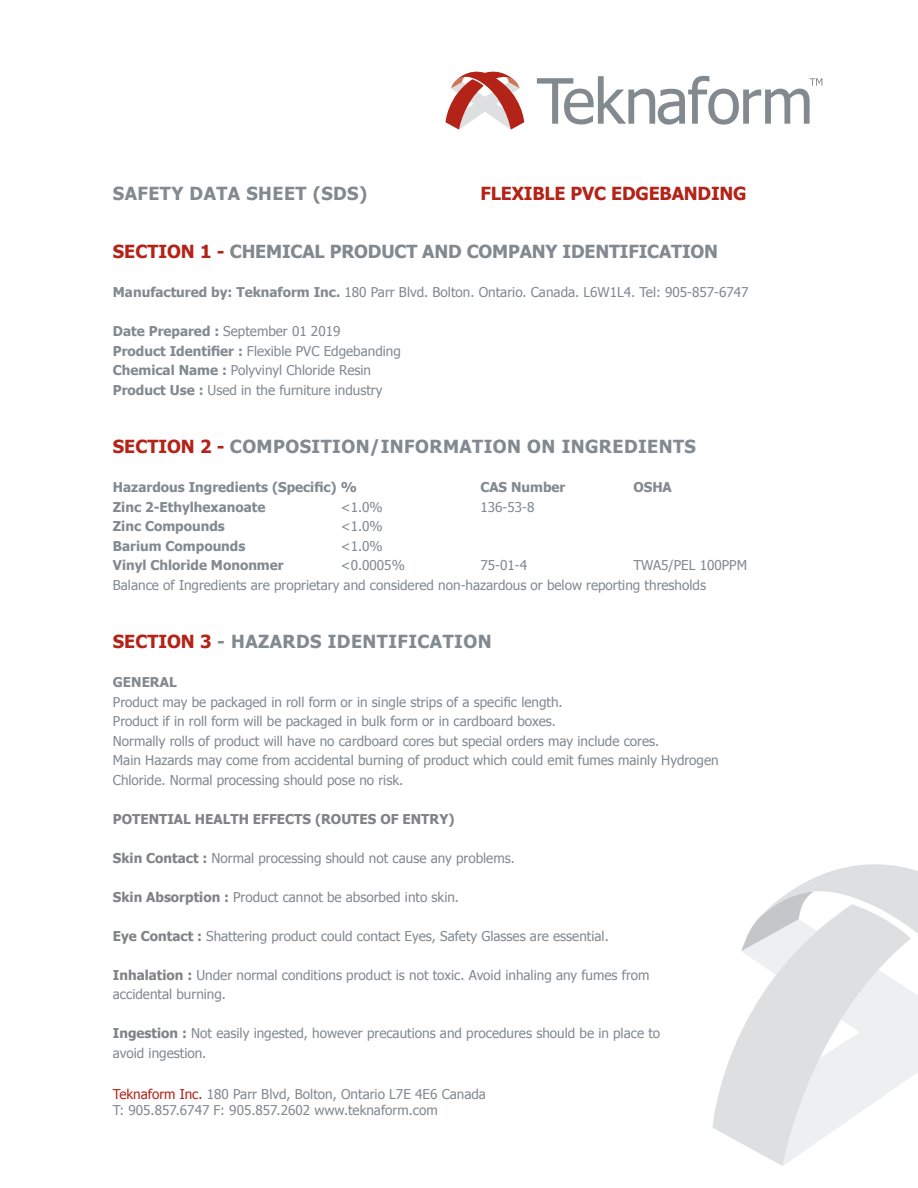
<style>
.page{position:relative;width:918px;height:1188px;background:#fff}
.page>*{position:absolute;margin:0;border:0;box-sizing:border-box;transform-origin:0 0}
.t1{font:700 18px "Tahoma";letter-spacing:.025em;color:#82898f}
.t2{font:700 18px "Tahoma";letter-spacing:-.01em;color:#82898f}
.t3{font:700 18px "Tahoma";letter-spacing:-.01em;color:#b32317}
.t4{font:13.5px/19.5px "Tahoma";color:#82898f}
.t5{font:700 13.5px "Tahoma";color:#82898f}
.t6{font:700 13.5px "Tahoma";color:#808285}
.s1{color:#b32317}
.s2{font-weight:700}
.s3{font-weight:700;color:#808285}
</style>
<div class="page">
<svg style="left:537px;top:76px;width:285px;height:49px"></svg>
<svg style="left:445px;top:71px;width:79px;height:59px"></svg>
<svg style="left:713px;top:1033px;width:28px;height:110px;fill:#dddfe1"></svg>
<svg style="left:741px;top:920px;width:16px;height:232px"></svg>
<svg style="left:757px;top:864px;width:161px;height:302px"></svg>
<h1 class="t1" style="left:113px;top:181px;width:256px">SAFETY DATA SHEET (SDS)</h1>
<h1 class="t3" style="left:480px;top:181px;width:268px">FLEXIBLE PVC EDGEBANDING</h1>
<h1 class="t2" style="left:113px;top:239px;width:607px"><span class="s1">SECTION 1 -</span> CHEMICAL PRODUCT AND COMPANY IDENTIFICATION</h1>
<p class="t4" style="left:113px;top:282px;width:637px"><span class="s2">Manufactured by: Teknaform Inc.</span> 180 Parr Blvd. Bolton. Ontario. Canada. L6W1L4. Tel: 905-857-6747</p>
<p class="t4" style="left:113px;top:321px;width:290px"><span class="s2">Date Prepared :</span> September 01 2019<br><span class="s2">Product Identifier :</span> Flexible PVC Edgebanding <span class="s2">Chemical Name :</span> Polyvinyl Chloride Resin <span class="s2">Product Use :</span> Used in the furniture industry</p>
<h1 class="t1" style="left:113px;top:434px;width:585px"><span class="s1">SECTION 2 -</span> COMPOSITION/INFORMATION ON INGREDIENTS</h1>
<p class="t5" style="left:113px;top:478px;width:246px">Hazardous Ingredients (Specific) %</p>
<p class="t5" style="left:480px;top:478px;width:87px">CAS Number</p>
<p class="t5" style="left:633px;top:478px;width:40px">OSHA</p>
<p class="t5" style="left:113px;top:497px;width:154px">Zinc 2-Ethylhexanoate</p>
<p class="t4" style="left:341px;top:496px;width:43px">&lt;1.0%</p>
<p class="t4" style="left:480px;top:496px;width:56px">136-53-8</p>
<p class="t5" style="left:113px;top:517px;width:113px">Zinc Compounds</p>
<p class="t4" style="left:341px;top:516px;width:43px">&lt;1.0%</p>
<p class="t5" style="left:113px;top:536px;width:134px">Barium Compounds</p>
<p class="t4" style="left:341px;top:535px;width:43px">&lt;1.0%</p>
<p class="t5" style="left:113px;top:556px;width:172px">Vinyl Chloride Mononmer</p>
<p class="t4" style="left:341px;top:555px;width:65px">&lt;0.0005%</p>
<p class="t4" style="left:480px;top:555px;width:48px">75-01-4</p>
<p class="t4" style="left:113px;top:555px;width:636px;text-indent:521px">TWA5/PEL 100PPM<br>Balance of Ingredients are proprietary and considered non-hazardous or below reporting thresholds</p>
<h1 class="t1" style="left:113px;top:629px;width:380px"><span class="s1">SECTION 3</span> - HAZARDS IDENTIFICATION</h1>
<p class="t5" style="left:113px;top:673px;width:65px">GENERAL</p>
<p class="t4" style="left:113px;top:691px;width:607px">Product may be packaged in roll form or in single strips of a specific length.<br>Product if in roll form will be packaged in bulk form or in cardboard boxes.<br>Normally rolls of product will have no cardboard cores but special orders may include cores.<br>Main Hazards may come from accidental burning of product which could emit fumes mainly Hydrogen Chloride. Normal processing should pose no risk.</p>
<p class="t6" style="left:113px;top:809px;width:343px">POTENTIAL HEALTH EFFECTS (ROUTES OF ENTRY)</p>
<p class="t4" style="left:113px;top:847px;width:403px"><span class="s3">Skin Contact :</span> Normal processing should not cause any problems.</p>
<p class="t4" style="left:113px;top:886px;width:348px"><span class="s3">Skin Absorption :</span> Product cannot be absorbed into skin.</p>
<p class="t4" style="left:113px;top:925px;width:497px"><span class="s3">Eye Contact :</span> Shattering product could contact Eyes, Safety Glasses are essential.</p>
<p class="t4" style="left:113px;top:964px;width:538px"><span class="s3">Inhalation :</span> Under normal conditions product is not toxic. Avoid inhaling any fumes from accidental burning.</p>
<p class="t4" style="left:113px;top:1023px;width:549px"><span class="s3">Ingestion :</span> Not easily ingested, however precautions and procedures should be in place to avoid ingestion.</p>
<p class="t4" style="left:113px;top:1085px;width:375px;line-height:16.2px"><span class="s1">Teknaform Inc.</span> 180 Parr Blvd, Bolton, Ontario L7E 4E6 Canada<br>T: 905.857.6747 F: 905.857.2602 www.teknaform.com</p>
</div>
